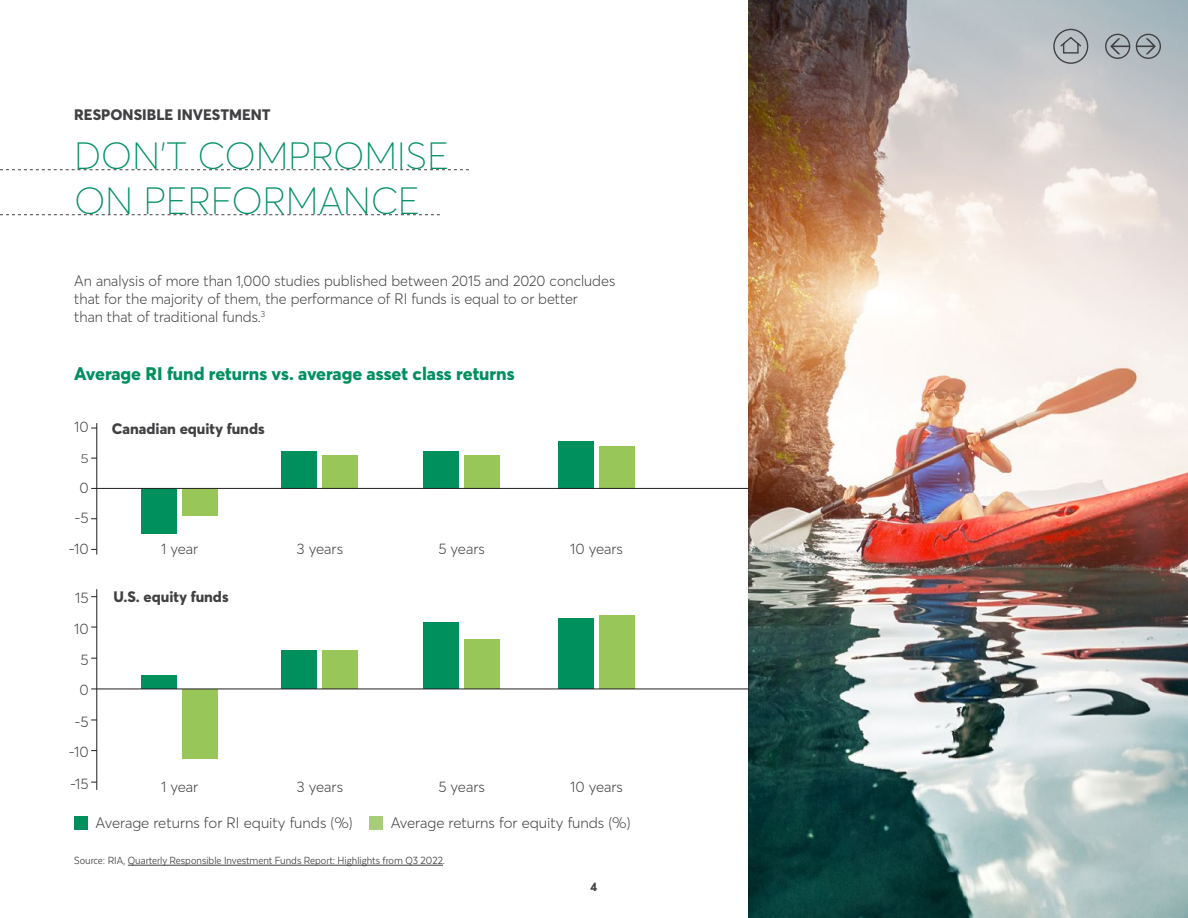
<style>
.page{position:relative;width:1188px;height:918px;background:#fff}
.page>*{position:absolute;margin:0;border:0;box-sizing:border-box;transform-origin:0 0}
.Txt_titre_vert_souli{font:100 37.5px "Desjardins Sans";letter-spacing:.01em;color:#00905e}
.sous-titre_10pts{font:800 18px "Desjardins Sans";color:#00905e}
.Txt_courant{font:300 15px/18px "Desjardins Sans";color:#414042;text-align:center}
.t1{font:800 15px "Desjardins Sans";color:#414042}
.t2{font:300 12.45px "Desjardins Sans";color:#414042;scale:1.2 1}
.note_de_bas_de_page{font:12px "Texta Narrow";color:#414042}
.t3{font:800 12px "Desjardins Sans";color:#414042}
</style>
<div class="page">
<img style="left:748px;top:0;width:440px;height:918px">
<svg style="left:0;top:169px;width:469px;height:1px"></svg>
<svg style="left:0;top:214px;width:440px;height:1px"></svg>
<div style="left:74px;top:817px;width:13px;height:13px;background:#00905e"></div>
<div style="left:369px;top:817px;width:13px;height:13px;background:#a7cd78"></div>
<hr style="left:128px;top:865px;width:315px;height:1px;background:#414042">
<div style="left:183px;top:488px;width:35px;height:28px;background:#98c658"></div>
<div style="left:142px;top:488px;width:35px;height:46px;background:#00905e"></div>
<div style="left:323px;top:455px;width:35px;height:33px;background:#98c658"></div>
<div style="left:282px;top:451px;width:35px;height:37px;background:#00905e"></div>
<div style="left:465px;top:455px;width:35px;height:33px;background:#98c658"></div>
<div style="left:424px;top:451px;width:35px;height:37px;background:#00905e"></div>
<div style="left:600px;top:446px;width:35px;height:42px;background:#98c658"></div>
<div style="left:559px;top:441px;width:35px;height:47px;background:#00905e"></div>
<hr style="left:97px;top:423px;width:1px;height:131px;background:#231f20">
<div style="left:183px;top:689px;width:35px;height:69px;background:#98c658"></div>
<div style="left:142px;top:676px;width:35px;height:13px;background:#00905e"></div>
<div style="left:323px;top:651px;width:35px;height:38px;background:#98c658"></div>
<div style="left:282px;top:651px;width:35px;height:38px;background:#00905e"></div>
<div style="left:465px;top:639px;width:35px;height:50px;background:#98c658"></div>
<div style="left:424px;top:622px;width:35px;height:67px;background:#00905e"></div>
<div style="left:600px;top:615px;width:35px;height:74px;background:#98c658"></div>
<div style="left:559px;top:619px;width:35px;height:70px;background:#00905e"></div>
<hr style="left:97px;top:589px;width:1px;height:201px;background:#231f20">
<hr style="left:91px;top:689px;width:657px;height:1px;background:#231f20">
<hr style="left:91px;top:488px;width:657px;height:1px;background:#231f20">
<div style="left:1053px;top:29px;width:35px;height:35px;border:1px solid #414042;border-radius:50%"></div>
<svg style="left:1059px;top:36px;width:23px;height:18px"></svg>
<svg style="left:1137px;top:38px;width:19px;height:16px"></svg>
<div style="left:1136px;top:34px;width:25px;height:25px;border:1px solid #414042;border-radius:50%"></div>
<svg style="left:1110px;top:38px;width:19px;height:16px"></svg>
<div style="left:1105px;top:34px;width:25px;height:25px;border:1px solid #414042;border-radius:50%"></div>
<p class="t1" style="left:74px;top:105px;width:198px">RESPONSIBLE INVESTMENT</p>
<p class="Txt_titre_vert_souli" style="left:74px;top:134px;width:376px">DON’T COMPROMISE</p>
<p class="Txt_titre_vert_souli" style="left:74px;top:179px;width:347px">ON PERFORMANCE</p>
<p class="Txt_courant" style="left:74px;top:272px;width:542px;text-align:left">An analysis of more than 1,000 studies published between 2015 and 2020 concludes that for the majority of them, the performance of RI funds is equal to or better<br>than that of traditional funds.<sup>3</sup></p>
<p class="sous-titre_10pts" style="left:74px;top:362px;width:442px">Average RI fund returns vs. average asset class returns</p>
<p class="Txt_courant" style="left:74px;top:418px;width:16px">10</p>
<p class="t2" style="left:81px;top:451px;width:8px">5</p>
<p class="Txt_courant" style="left:79px;top:479px;width:11px">0</p>
<p class="Txt_courant" style="left:69px;top:503px;width:21px;line-height:30.6px">-5 -10</p>
<p class="Txt_courant" style="left:74px;top:583px;width:16px;line-height:30.8px">15<br>10<br>5</p>
<p class="Txt_courant" style="left:79px;top:681px;width:11px">0</p>
<p class="Txt_courant" style="left:69px;top:706px;width:21px;line-height:31px">-5 -10 -15</p>
<p class="t1" style="left:112px;top:419px;width:154px">Canadian equity funds</p>
<p class="Txt_courant" style="left:161px;top:540px;width:39px">1 year</p>
<p class="Txt_courant" style="left:297px;top:540px;width:48px">3 years</p>
<p class="Txt_courant" style="left:438px;top:540px;width:48px">5 years</p>
<p class="Txt_courant" style="left:570px;top:540px;width:54px">10 years</p>
<p class="t1" style="left:113px;top:587px;width:117px">U.S. equity funds</p>
<p class="Txt_courant" style="left:161px;top:778px;width:39px">1 year</p>
<p class="Txt_courant" style="left:297px;top:778px;width:48px">3 years</p>
<p class="Txt_courant" style="left:438px;top:778px;width:48px">5 years</p>
<p class="Txt_courant" style="left:570px;top:778px;width:54px">10 years</p>
<p class="Txt_courant" style="left:96px;top:814px;width:259px">Average returns for RI equity funds (%)</p>
<p class="Txt_courant" style="left:391px;top:814px;width:241px">Average returns for equity funds (%)</p>
<p class="note_de_bas_de_page" style="left:74px;top:854px;width:372px">Source: RIA, Quarterly Responsible Investment Funds Report: Highlights from Q3 2022.</p>
<p class="t3" style="left:591px;top:880px;width:8px">4</p>
</div>
